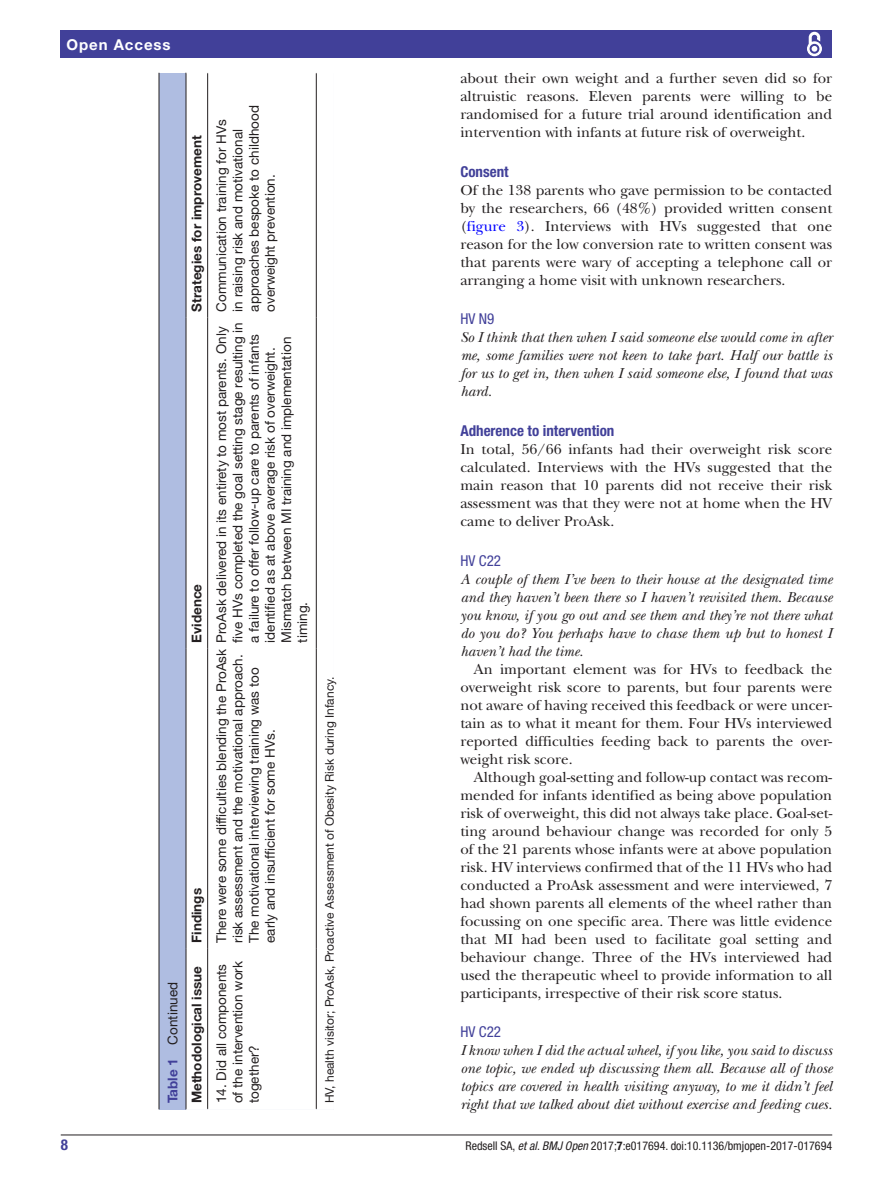
<style>
.page{position:relative;width:893px;height:1191px;background:#fff}
.page>*{position:absolute;margin:0;border:0;box-sizing:border-box;transform-origin:0 0}
.t1{font:15px/18px "New Baskerville";color:#231f20;text-align:justify}
.t2{font:italic 15px/18px "New Baskerville";color:#231f20;text-align:justify}
.t3{font:700 condensed 15px "Helvetica Neue LT Std";color:#414099}
.t4{font:condensed 15px "Helvetica Neue LT Std";color:#414099}
.t5{font:700 15px "Helvetica Neue LT Std";letter-spacing:.065em;color:#fff}
.t6{font:13.5px/16.2px "Helvetica Neue LT Std";color:#231f20}
.t7{font:700 13.5px "Helvetica Neue LT Std";color:#231f20}
.t8{font:700 13.5px "Helvetica Neue LT Std";color:#414099}
.t9{font:12px "Helvetica Neue LT Std";color:#231f20}
.t10{font:condensed 12px "Helvetica Neue LT Std";color:#231f20}
.s1{color:#00f}
.s2{font-style:italic}
.s3{font-weight:700}
</style>
<div class="page">
<hr style="left:61px;top:1134px;width:771px;height:1px;background:#231f20">
<div style="left:61px;top:31px;width:771px;height:27px;background:#414099"></div>
<svg style="left:807px;top:31px;width:15px;height:26px"></svg>
<div style="left:177px;top:73px;width:157px;height:1036px;background:#afbde1"></div>
<div style="left:187px;top:73px;width:146px;height:1036px;background:#fff"></div>
<hr style="left:186px;top:948px;width:1px;height:161px;background:#231f20">
<hr style="left:207px;top:948px;width:1px;height:161px;background:#231f20">
<hr style="left:186px;top:648px;width:1px;height:300px;background:#231f20">
<hr style="left:207px;top:648px;width:1px;height:300px;background:#231f20">
<hr style="left:186px;top:318px;width:1px;height:330px;background:#231f20">
<hr style="left:207px;top:318px;width:1px;height:330px;background:#231f20">
<hr style="left:186px;top:73px;width:1px;height:245px;background:#231f20">
<hr style="left:207px;top:73px;width:1px;height:245px;background:#231f20">
<hr style="left:316px;top:648px;width:1px;height:300px;background:#231f20">
<hr style="left:316px;top:318px;width:1px;height:330px;background:#231f20">
<hr style="left:316px;top:948px;width:1px;height:161px;background:#231f20">
<hr style="left:316px;top:73px;width:1px;height:245px;background:#231f20">
<hr style="left:333px;top:73px;width:2px;height:1036px;background:#fff">
<div style="left:159px;top:73px;width:18px;height:1036px;background:#afbde1"></div>
<hr style="left:159px;top:73px;width:1px;height:1036px;background:#231f20">
<p class="t5" style="left:66px;top:35px;width:106px">Open Access</p>
<p class="t6" style="left:164px;top:1044px;width:64px;rotate:-90deg">Continued</p>
<p class="t8" style="left:164px;top:1103px;width:47px;rotate:-90deg">Table 1</p>
<p class="t7" style="left:188px;top:312px;width:177px;rotate:-90deg">Strategies for improvement</p>
<p class="t7" style="left:188px;top:642px;width:60px;rotate:-90deg">Evidence</p>
<p class="t7" style="left:188px;top:942px;width:56px;rotate:-90deg">Findings</p>
<p class="t7" style="left:188px;top:1103px;width:139px;rotate:-90deg">Methodological issue</p>
<p class="t6" style="left:213px;top:312px;width:208px;rotate:-90deg">Communication training for HVs in raising risk and motivational approaches bespoke to childhood overweight prevention.</p>
<p class="t6" style="left:213px;top:642px;width:322px;rotate:-90deg">ProAsk delivered in its entirety to most parents. Only five HVs completed the goal setting stage resulting in a failure to offer follow-up care to parents of infants identified as at above average risk of overweight.<br>Mismatch between MI training and implementation timing.</p>
<p class="t6" style="left:213px;top:942px;width:295px;rotate:-90deg">There were some difficulties blending the ProAsk risk assessment and the motivational approach.<br>The motivational interviewing training was too early and insufficient for some HVs.</p>
<p class="t6" style="left:213px;top:1103px;width:144px;rotate:-90deg">14. Did all components of the intervention work together?</p>
<p class="t9" style="left:322px;top:1103px;width:428px;rotate:-90deg">HV, health visitor; ProAsk, Proactive Assessment of Obesity Risk during Infancy.</p>
<p class="t1" style="left:460px;top:69px;width:373px">about their own weight and a further seven did so for altruistic reasons. Eleven parents were willing to be randomised for a future trial around identification and intervention with infants at future risk of overweight.</p>
<p class="t3" style="left:460px;top:162px;width:50px">Consent</p>
<p class="t1" style="left:460px;top:181px;width:373px">Of the 138 parents who gave permission to be contacted by the researchers, 66 (48%) provided written consent (<span class="s1">figure 3</span>). Interviews with HVs suggested that one reason for the low conversion rate to written consent was that parents were wary of accepting a telephone call or arranging a home visit with unknown researchers.</p>
<p class="t4" style="left:460px;top:310px;width:36px">HV N9</p>
<p class="t2" style="left:460px;top:328px;width:373px">So I think that then when I said someone else would come in after me, some families were not keen to take part. Half our battle is for us to get in, then when I said someone else, I found that was hard.</p>
<p class="t3" style="left:460px;top:421px;width:156px">Adherence to intervention</p>
<p class="t1" style="left:460px;top:440px;width:373px">In total, 56/66 infants had their overweight risk score calculated. Interviews with the HVs suggested that the main reason that 10 parents did not receive their risk assessment was that they were not at home when the HV came to deliver ProAsk.</p>
<p class="t4" style="left:460px;top:551px;width:42px">HV C22</p>
<p class="t2" style="left:460px;top:570px;width:373px">A couple of them I’ve been to their house at the designated time and they haven’t been there so I haven’t revisited them. Because you know, if you go out and see them and they’re not there what do you do? You perhaps have to chase them up but to honest I haven’t had the time.</p>
<p class="t1" style="left:460px;top:660px;width:373px;text-indent:14px">An important element was for HVs to feedback the overweight risk score to parents, but four parents were not aware of having received this feedback or were uncer&shy;tain as to what it meant for them. Four HVs interviewed reported difficulties feeding back to parents the over&shy;weight risk score.</p>
<p class="t1" style="left:460px;top:768px;width:373px;text-indent:14px">Although goal-setting and follow-up contact was recom&shy;mended for infants identified as being above population risk of overweight, this did not always take place. Goal-set&shy;ting around behaviour change was recorded for only 5 of the 21 parents whose infants were at above population risk. HV interviews confirmed that of the 11 HVs who had conducted a ProAsk assessment and were interviewed, 7 had shown parents all elements of the wheel rather than focussing on one specific area. There was little evidence that MI had been used to facilitate goal setting and behaviour change. Three of the HVs interviewed had used the therapeutic wheel to provide information to all participants, irrespective of their risk score status.</p>
<p class="t4" style="left:460px;top:1023px;width:42px">HV C22</p>
<p class="t2" style="left:460px;top:1041px;width:373px">I know when I did the actual wheel, if you like, you said to discuss one topic, we ended up discussing them all. Because all of those topics are covered in health visiting anyway, to me it didn’t feel</p>
<p class="t2" style="left:460px;top:1095px;width:373px">right that we talked about diet without exercise and feeding cues.</p>
<p class="t3" style="left:61px;top:1135px;width:9px">8</p>
<p class="t10" style="left:465px;top:1138px;width:368px">Redsell SA, <span class="s2">et al</span>. <span class="s2">BMJ Open</span> 2017;<span class="s3">7</span>:e017694. doi:10.1136/bmjopen-2017-017694</p>
</div>
